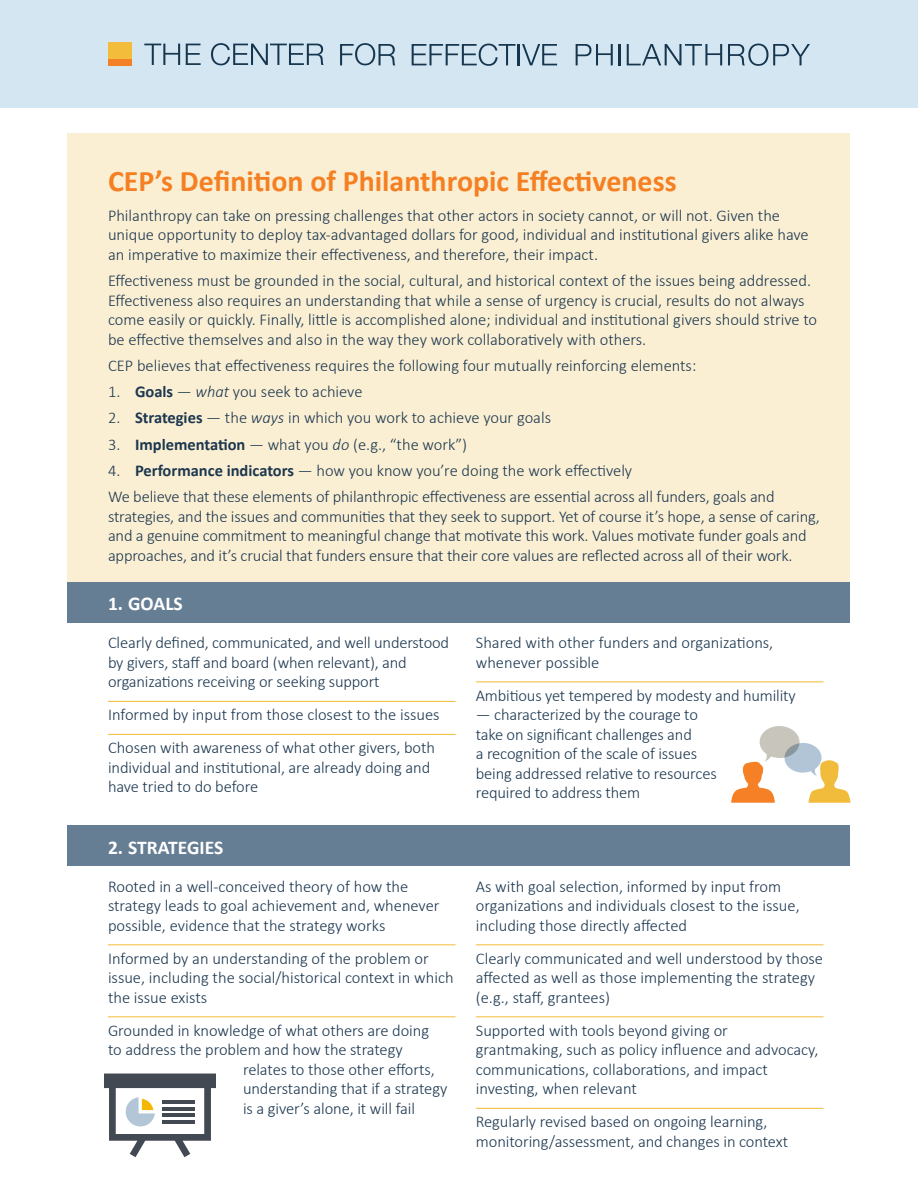
<style>
.page{position:relative;width:918px;height:1188px;background:#fff}
.page>*{position:absolute;margin:0;border:0;box-sizing:border-box;transform-origin:0 0}
.t1{font:700 30px "Calibri";color:#f58023}
.t2{font:700 19.5px "Calibri";color:#fff}
.COPY{font:300 16.5px/19.5px "Calibri";color:#1c374f}
.Bulleted_copy{font:300 16.5px/19.5px "Calibri";color:#1c374f}
.Last_bullet{font:300 16.5px/19.5px "Calibri";letter-spacing:-.005em;color:#1c374f}
.s1{font-weight:700}
.s2{font-style:italic}
</style>
<div class="page">
<div style="left:0;top:0;width:918px;height:108px;background:#d4e6f2"></div>
<svg style="left:144px;top:44px;width:36px;height:21px"></svg>
<svg style="left:186px;top:44px;width:15px;height:21px"></svg>
<svg style="left:211px;top:43px;width:113px;height:22px"></svg>
<svg style="left:340px;top:43px;width:55px;height:22px"></svg>
<svg style="left:412px;top:44px;width:104px;height:22px"></svg>
<hr style="left:518px;top:44px;width:2px;height:21px;background:#16364f">
<svg style="left:522px;top:44px;width:35px;height:21px"></svg>
<svg style="left:576px;top:44px;width:37px;height:21px"></svg>
<hr style="left:619px;top:44px;width:2px;height:21px;background:#16364f">
<svg style="left:627px;top:44px;width:95px;height:21px"></svg>
<svg style="left:728px;top:44px;width:82px;height:22px"></svg>
<div style="left:108px;top:42px;width:24px;height:21px;background:#f4bc3b"></div>
<div style="left:108px;top:60px;width:24px;height:6px;background:#f48026"></div>
<div style="left:68px;top:133px;width:782px;height:461px;background:#fbefd3"></div>
<div style="left:68px;top:582px;width:782px;height:41px;background:#667e94"></div>
<hr style="left:108px;top:701px;width:348px;height:1px;background:#f3bb37">
<hr style="left:108px;top:734px;width:348px;height:1px;background:#f3bb37">
<hr style="left:476px;top:681px;width:348px;height:1px;background:#f3bb37">
<svg style="left:731px;top:726px;width:119px;height:77px"></svg>
<div style="left:68px;top:826px;width:782px;height:40px;background:#667e94"></div>
<hr style="left:108px;top:944px;width:348px;height:1px;background:#f3bb37">
<hr style="left:108px;top:1016px;width:348px;height:1px;background:#f3bb37">
<hr style="left:476px;top:944px;width:348px;height:1px;background:#f3bb37">
<hr style="left:476px;top:1016px;width:348px;height:1px;background:#f3bb37">
<hr style="left:476px;top:1108px;width:348px;height:1px;background:#f3bb37">
<svg style="left:104px;top:1074px;width:112px;height:83px"></svg>
<hr style="left:162px;top:1101px;width:32px;height:3px;background:#424953">
<hr style="left:162px;top:1107px;width:32px;height:3px;background:#424953">
<hr style="left:162px;top:1114px;width:32px;height:3px;background:#424953">
<hr style="left:162px;top:1120px;width:32px;height:3px;background:#424953">
<p class="t1" style="left:108px;top:162px;width:570px">CEP’s Definition of Philanthropic Effectiveness</p>
<p class="COPY" style="left:108px;top:205px;width:702px">Philanthropy can take on pressing challenges that other actors in society cannot, or will not. Given the unique opportunity to deploy tax-advantaged dollars for good, individual and institutional givers alike have an imperative to maximize their effectiveness, and therefore, their impact.</p>
<p class="COPY" style="left:108px;top:270px;width:711px">Effectiveness must be grounded in the social, cultural, and historical context of the issues being addressed.<br>Effectiveness also requires an understanding that while a sense of urgency is crucial, results do not always come easily or quickly. Finally, little is accomplished alone; individual and institutional givers should strive to be effective themselves and also in the way they work collaboratively with others.</p>
<p class="COPY" style="left:108px;top:355px;width:590px">CEP believes that effectiveness requires the following four mutually reinforcing elements:</p>
<p class="COPY" style="left:108px;top:381px;width:256px">1. <span class="s1">Goals</span> — <span class="s2">what</span> you seek to achieve</p>
<p class="COPY" style="left:108px;top:407px;width:445px">2. <span class="s1">Strategies</span> — the <span class="s2">ways</span> in which you work to achieve your goals</p>
<p class="COPY" style="left:108px;top:434px;width:361px">3. <span class="s1">Implementation</span> — what you <span class="s2">do</span> (e.g., “the work”)</p>
<p class="COPY" style="left:108px;top:460px;width:526px">4. <span class="s1">Performance indicators</span> — how you know you’re doing the work effectively</p>
<p class="COPY" style="left:108px;top:486px;width:713px">We believe that these elements of philanthropic effectiveness are essential across all funders, goals and strategies, and the issues and communities that they seek to support. Yet of course it’s hope, a sense of caring, and a genuine commitment to meaningful change that motivate this work. Values motivate funder goals and approaches, and it’s crucial that funders ensure that their core values are reflected across all of their work.</p>
<p class="t2" style="left:108px;top:591px;width:76px">1. GOALS</p>
<p class="Bulleted_copy" style="left:108px;top:632px;width:343px">Clearly defined, communicated, and well understood by givers, staff and board (when relevant), and organizations receiving or seeking support</p>
<p class="Bulleted_copy" style="left:108px;top:704px;width:333px">Informed by input from those closest to the issues</p>
<p class="Last_bullet" style="left:108px;top:737px;width:329px">Chosen with awareness of what other givers, both individual and institutional, are already doing and have tried to do before</p>
<p class="Bulleted_copy" style="left:476px;top:632px;width:299px">Shared with other funders and organizations, whenever possible</p>
<p class="Last_bullet" style="left:476px;top:685px;width:321px">Ambitious yet tempered by modesty and humility</p>
<p class="Last_bullet" style="left:476px;top:704px;width:242px">— characterized by the courage to take on significant challenges and<br>a recognition of the scale of issues being addressed relative to resources required to address them</p>
<p class="t2" style="left:108px;top:835px;width:117px">2. STRATEGIES</p>
<p class="Bulleted_copy" style="left:108px;top:876px;width:333px">Rooted in a well-conceived theory of how the strategy leads to goal achievement and, whenever possible, evidence that the strategy works</p>
<p class="Bulleted_copy" style="left:108px;top:948px;width:347px">Informed by an understanding of the problem or issue, including the social/historical context in which the issue exists</p>
<p class="Last_bullet" style="left:108px;top:1020px;width:323px">Grounded in knowledge of what others are doing</p>
<p class="Last_bullet" style="left:108px;top:1039px;width:296px">to address the problem and how the strategy</p>
<p class="Last_bullet" style="left:243px;top:1059px;width:193px">relates to those other efforts,</p>
<p class="Last_bullet" style="left:243px;top:1078px;width:206px">understanding that if a strategy</p>
<p class="Last_bullet" style="left:243px;top:1098px;width:174px">is a giver’s alone, it will fail</p>
<p class="Bulleted_copy" style="left:476px;top:876px;width:325px">As with goal selection, informed by input from organizations and individuals closest to the issue, including those directly affected</p>
<p class="Bulleted_copy" style="left:476px;top:948px;width:349px">Clearly communicated and well understood by those affected as well as those implementing the strategy (e.g., staff, grantees)</p>
<p class="Bulleted_copy" style="left:476px;top:1020px;width:344px">Supported with tools beyond giving or grantmaking, such as policy influence and advocacy, communications, collaborations, and impact investing, when relevant</p>
<p class="Last_bullet" style="left:476px;top:1111px;width:314px">Regularly revised based on ongoing learning, monitoring/assessment, and changes in context</p>
</div>
